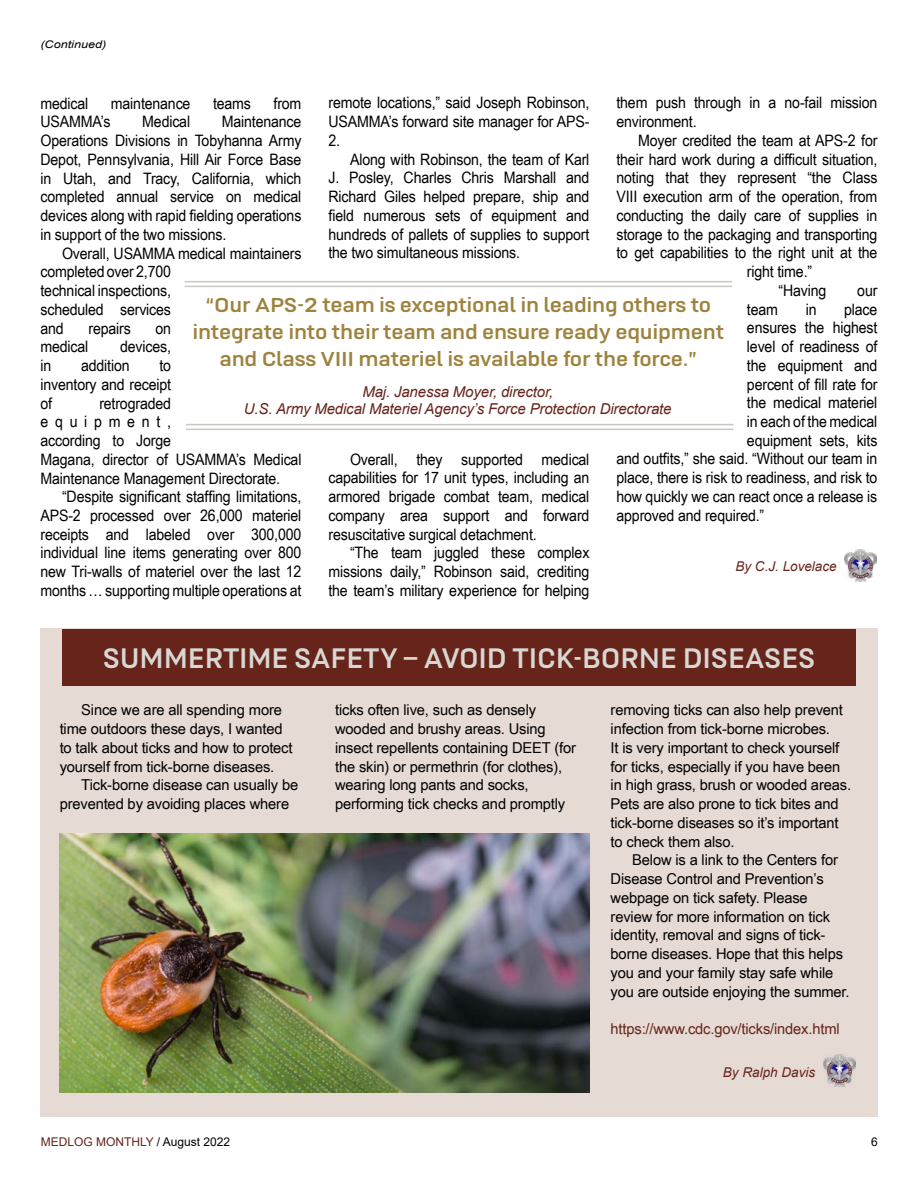
<style>
.page{position:relative;width:918px;height:1188px;background:#fff}
.page>*{position:absolute;margin:0;border:0;box-sizing:border-box;transform-origin:0 0}
.t1{font:31.5px "US Army";letter-spacing:-.005em;color:#d8d7d2}
.t2{font:22.5px/27px "US Army";letter-spacing:-.01em;color:#9d833d;text-align:center}
.t3{font:15.75px/18.8px "Arial Narrow";letter-spacing:-.01em;color:#000;text-align:justify;scale:1.1 1}
.t4{font:15px/18.8px "Arial Narrow";letter-spacing:-.01em;color:#000;scale:1.2 1}
.t5{font:italic 15px/16.8px "Arial";letter-spacing:-.01em;color:#66241b;text-align:center}
.t6{font:15px "Arial Narrow";letter-spacing:-.01em;color:#66241b;scale:1.2 1}
.t7{font:italic 13.5px "Arial";color:#66241b}
.t8{font:12px "Arial";color:#66241b}
.t9{font:12px "Arial";color:#000}
.t10{font:italic 10.5px "Arial";color:#000;scale:1.2 1}
.s1{color:#000}
</style>
<div class="page">
<img style="left:845px;top:549px;width:32px;height:32px">
<div style="left:40px;top:628px;width:838px;height:489px;background:#e6dad5"></div>
<img style="left:60px;top:834px;width:529px;height:259px">
<div style="left:62px;top:629px;width:794px;height:56px;background:#66241b"></div>
<img style="left:823px;top:1055px;width:32px;height:32px">
<hr style="left:185px;top:286px;width:547px;height:1px;background:#c9c8c2">
<hr style="left:185px;top:281px;width:547px;height:1px;background:#c9c8c2">
<hr style="left:186px;top:429px;width:548px;height:1px;background:#c9c8c2">
<hr style="left:186px;top:424px;width:548px;height:1px;background:#c9c8c2">
<p class="t10" style="left:40px;top:38px;width:56px">(Continued)</p>
<p class="t3" style="left:616px;top:93px;width:239px">them push through in a no-fail mission environment.</p>
<p class="t3" style="left:638px;top:130px;width:219px">Moyer credited the team at APS-2 for</p>
<p class="t3" style="left:616px;top:149px;width:239px">their hard work during a difficult situation,</p>
<p class="t3" style="left:616px;top:168px;width:239px">noting that they represent “the Class</p>
<p class="t3" style="left:616px;top:187px;width:239px">VIII execution arm of the operation, from</p>
<p class="t3" style="left:616px;top:205px;width:239px">conducting the daily care of supplies in</p>
<p class="t3" style="left:616px;top:224px;width:239px">storage to the packaging and transporting</p>
<p class="t3" style="left:616px;top:243px;width:239px">to get capabilities to the right unit at the</p>
<p class="t3" style="left:747px;top:262px;width:61px">right time.”</p>
<p class="t3" style="left:778px;top:280px;width:45px">“Having</p>
<p class="t3" style="left:857px;top:280px;width:20px">our</p>
<p class="t3" style="left:747px;top:299px;width:30px">team</p>
<p class="t3" style="left:806px;top:299px;width:11px">in</p>
<p class="t3" style="left:844px;top:299px;width:32px">place</p>
<p class="t3" style="left:747px;top:318px;width:120px">ensures the highest</p>
<p class="t3" style="left:747px;top:337px;width:120px">level of readiness of</p>
<p class="t3" style="left:747px;top:355px;width:120px">the equipment and</p>
<p class="t3" style="left:747px;top:374px;width:120px">percent of fill rate for</p>
<p class="t3" style="left:747px;top:393px;width:120px">the medical materiel</p>
<p class="t3" style="left:747px;top:411px;width:120px">in each of the medical</p>
<p class="t3" style="left:747px;top:430px;width:120px">equipment sets, kits</p>
<p class="t3" style="left:616px;top:449px;width:239px">and outfits,” she said. “Without our team in</p>
<p class="t3" style="left:616px;top:468px;width:239px">place, there is risk to readiness, and risk to</p>
<p class="t3" style="left:616px;top:486px;width:239px">how quickly we can react once a release is</p>
<p class="t3" style="left:616px;top:505px;width:136px">approved and required.”</p>
<p class="t7" style="left:735px;top:558px;width:103px">By C.J. Lovelace</p>
<p class="t3" style="left:40px;top:93px;width:45px">medical</p>
<p class="t3" style="left:111px;top:93px;width:74px">maintenance</p>
<p class="t3" style="left:213px;top:93px;width:36px">teams</p>
<p class="t3" style="left:274px;top:93px;width:27px">from</p>
<p class="t3" style="left:40px;top:112px;width:65px">USAMMA’s</p>
<p class="t3" style="left:142px;top:112px;width:45px">Medical</p>
<p class="t3" style="left:328px;top:93px;width:239px">remote locations,” said Joseph Robinson, USAMMA’s forward site manager for APS-2.</p>
<p class="t3" style="left:328px;top:149px;width:239px;text-indent:22px">Along with Robinson, the team of Karl J. Posley, Charles Chris Marshall and Richard Giles helped prepare, ship and field numerous sets of equipment and hundreds of pallets of supplies to support the two simultaneous missions.</p>
<p class="t3" style="left:40px;top:112px;width:239px;text-indent:181px">Maintenance Operations Divisions in Tobyhanna Army Depot, Pennsylvania, Hill Air Force Base in Utah, and Tracy, California, which completed annual service on medical devices along with rapid fielding operations in support of the two missions.</p>
<p class="t3" style="left:40px;top:243px;width:239px;text-align:left;text-indent:22px">Overall, USAMMA medical maintainers completed over 2,700<br>technical inspections,<br>scheduled services<br>and</p>
<h2 class="t2" style="left:192px;top:292px;width:534px">“Our APS-2 team is exceptional in leading others to integrate into their team and ensure ready equipment and Class VIII materiel is available for the force.”</h2>
<p class="t5" style="left:244px;top:383px;width:429px">Maj. Janessa Moyer, director,<br>U.S. Army Medical Materiel Agency’s Force Protection Directorate</p>
<p class="t3" style="left:88px;top:318px;width:40px">repairs</p>
<p class="t3" style="left:155px;top:318px;width:16px">on</p>
<p class="t3" style="left:40px;top:337px;width:45px">medical</p>
<p class="t3" style="left:120px;top:337px;width:48px">devices,</p>
<p class="t3" style="left:40px;top:356px;width:11px">in</p>
<p class="t3" style="left:81px;top:356px;width:46px">addition</p>
<p class="t3" style="left:40px;top:356px;width:120px;text-indent:119px">to inventory and receipt of</p>
<p class="t3" style="left:40px;top:393px;width:239px;text-align:left;text-indent:59px">retrograded equipment,<br>according to Jorge<br>Magana, director of USAMMA’s Medical<br>Maintenance Management Directorate.</p>
<p class="t3" style="left:40px;top:487px;width:239px;text-indent:22px">“Despite significant staffing limitations, APS-2 processed over 26,000 materiel receipts and labeled over 300,000 individual line items generating over 800 new Tri-walls of materiel over the last 12 months … supporting multiple operations at</p>
<p class="t3" style="left:328px;top:449px;width:239px;text-indent:22px">Overall, they supported medical capabilities for 17 unit types, including an armored brigade combat team, medical company area support and forward resuscitative surgical detachment.</p>
<p class="t3" style="left:328px;top:543px;width:239px;text-indent:22px">“The team juggled these complex missions daily,” Robinson said, crediting the team’s military experience for helping</p>
<h1 class="t1" style="left:103px;top:641px;width:714px">SUMMERTIME SAFETY – AVOID TICK-BORNE DISEASES</h1>
<p class="t4" style="left:60px;top:700px;width:196px;text-indent:22px">Since we are all spending more time outdoors these days, I wanted to talk about ticks and how to protect yourself from tick-borne diseases.</p>
<p class="t4" style="left:60px;top:775px;width:200px;text-indent:22px">Tick-borne disease can usually be prevented by avoiding places where</p>
<p class="t4" style="left:335px;top:700px;width:202px">ticks often live, such as densely wooded and brushy areas. Using insect repellents containing DEET (for the skin) or permethrin (for clothes), wearing long pants and socks, performing tick checks and promptly</p>
<p class="t4" style="left:611px;top:700px;width:202px">removing ticks can also help prevent infection from tick-borne microbes.<br>It is very important to check yourself for ticks, especially if you have been in high grass, brush or wooded areas.<br>Pets are also prone to tick bites and tick-borne diseases so it’s important to check them also.</p>
<p class="t4" style="left:611px;top:850px;width:201px;text-indent:22px">Below is a link to the Centers for Disease Control and Prevention’s webpage on tick safety. Please review for more information on tick identity, removal and signs of tick&shy;borne diseases. Hope that this helps you and your family stay safe while you are outside enjoying the summer.</p>
<p class="t6" style="left:611px;top:1018px;width:192px">https://www.cdc.gov/ticks/index.html</p>
<p class="t7" style="left:723px;top:1063px;width:94px">By Ralph Davis</p>
<p class="t8" style="left:41px;top:1133px;width:191px">MEDLOG MONTHLY <span class="s1">/ August 2022</span></p>
<p class="t9" style="left:871px;top:1133px;width:8px">6</p>
</div>
